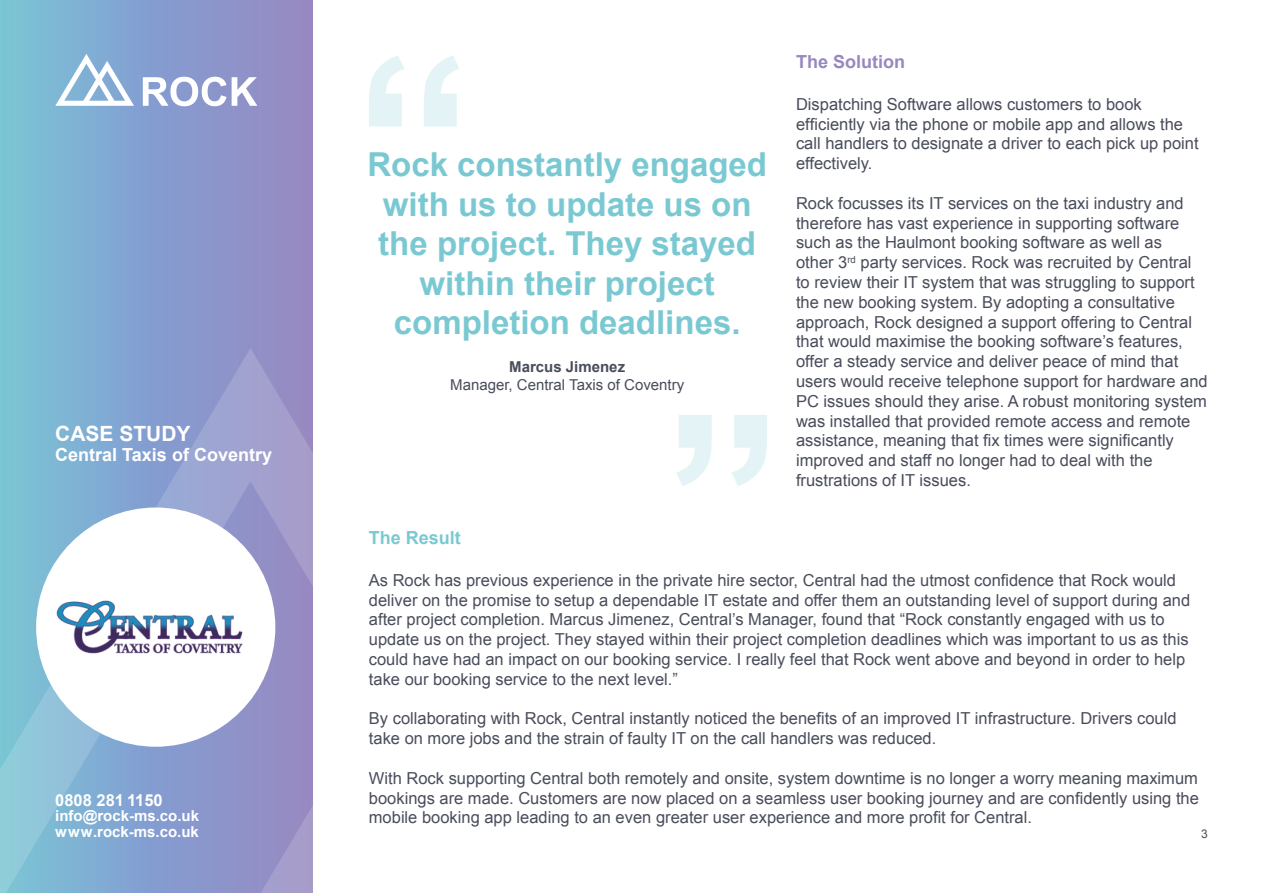
<style>
.page{position:relative;width:1263px;height:893px;background:#fff}
.page>*{position:absolute;margin:0;border:0;box-sizing:border-box;transform-origin:0 0}
.t1{font:700 33px/39.6px "Arial";color:#7ac9d2;text-align:center}
.t2{font:700 21px "Arial";color:#fff}
.t3{font:700 18px "Arial";color:#fff}
.t4{font:700 18px "Arial";color:#9888c0}
.t5{font:700 18px "Arial";color:#7ac9d2}
.t6{font:16.5px/19.8px "Arial";color:#494d5b}
.t7{font:700 16.5px "Arial";color:#fff}
.t8{font:700 15px/16.5px "Arial";color:#fff}
.t9{font:15px "Arial";color:#494d5b}
.t10{font:700 15px "Arial";color:#494d5b}
.t11{font:12px "Arial";color:#494d5b}
</style>
<div class="page">
<div style="left:0;top:0;width:313px;height:893px;background:linear-gradient(to right,#78c1d8,#9683c3)"></div>
<svg style="left:0;top:348px;width:313px;height:545px;background:#8ba5cf"></svg>
<div style="left:36px;top:507px;width:239px;height:240px;background:#fff;border-radius:50%"></div>
<svg style="left:143px;top:77px;width:114px;height:29px"></svg>
<svg style="left:55px;top:54px;width:79px;height:52px"></svg>
<svg style="left:676px;top:415px;width:91px;height:71px"></svg>
<svg style="left:369px;top:55px;width:90px;height:72px"></svg>
<img style="left:56px;top:600px;width:187px;height:54px">
<p class="t2" style="left:55px;top:422px;width:137px">CASE STUDY</p>
<p class="t3" style="left:55px;top:444px;width:218px">Central Taxis of Coventry</p>
<p class="t7" style="left:55px;top:791px;width:109px">0808 281 1150</p>
<p class="t8" style="left:55px;top:807px;width:145px">info@rock-ms.co.uk www.rock-ms.co.uk</p>
<h1 class="t1" style="left:367px;top:145px;width:401px">Rock constantly engaged with us to update us on the project. They stayed within their project completion deadlines.</h1>
<p class="t10" style="left:509px;top:358px;width:117px">Marcus Jimenez</p>
<p class="t9" style="left:450px;top:375px;width:235px">Manager, Central Taxis of Coventry</p>
<p class="t4" style="left:796px;top:52px;width:111px">The Solution</p>
<p class="t6" style="left:796px;top:94px;width:404px">Dispatching Software allows customers to book efficiently via the phone or mobile app and allows the call handlers to designate a driver to each pick up point effectively.</p>
<p class="t6" style="left:796px;top:193px;width:413px">Rock focusses its IT services on the taxi industry and therefore has vast experience in supporting software such as the Haulmont booking software as well as<br>other 3<sup>rd</sup> party services. Rock was recruited by Central to review their IT system that was struggling to support the new booking system. By adopting a consultative approach, Rock designed a support offering to Central that would maximise the booking software’s features, offer a steady service and deliver peace of mind that users would receive telephone support for hardware and PC issues should they arise. A robust monitoring system was installed that provided remote access and remote assistance, meaning that fix times were significantly improved and staff no longer had to deal with the frustrations of IT issues.</p>
<p class="t5" style="left:369px;top:528px;width:94px">The Result</p>
<p class="t6" style="left:369px;top:570px;width:823px">As Rock has previous experience in the private hire sector, Central had the utmost confidence that Rock would deliver on the promise to setup a dependable IT estate and offer them an outstanding level of support during and after project completion. Marcus Jimenez, Central’s Manager, found that “Rock constantly engaged with us to update us on the project. They stayed within their project completion deadlines which was important to us as this could have had an impact on our booking service. I really feel that Rock went above and beyond in order to help take our booking service to the next level.”</p>
<p class="t6" style="left:369px;top:709px;width:809px">By collaborating with Rock, Central instantly noticed the benefits of an improved IT infrastructure. Drivers could take on more jobs and the strain of faulty IT on the call handlers was reduced.</p>
<p class="t6" style="left:369px;top:768px;width:831px;text-align:justify">With Rock supporting Central both remotely and onsite, system downtime is no longer a worry meaning maximum bookings are made. Customers are now placed on a seamless user booking journey and are confidently using the mobile booking app leading to an even greater user experience and more profit for Central.</p>
<p class="t11" style="left:1201px;top:826px;width:8px">3</p>
</div>
